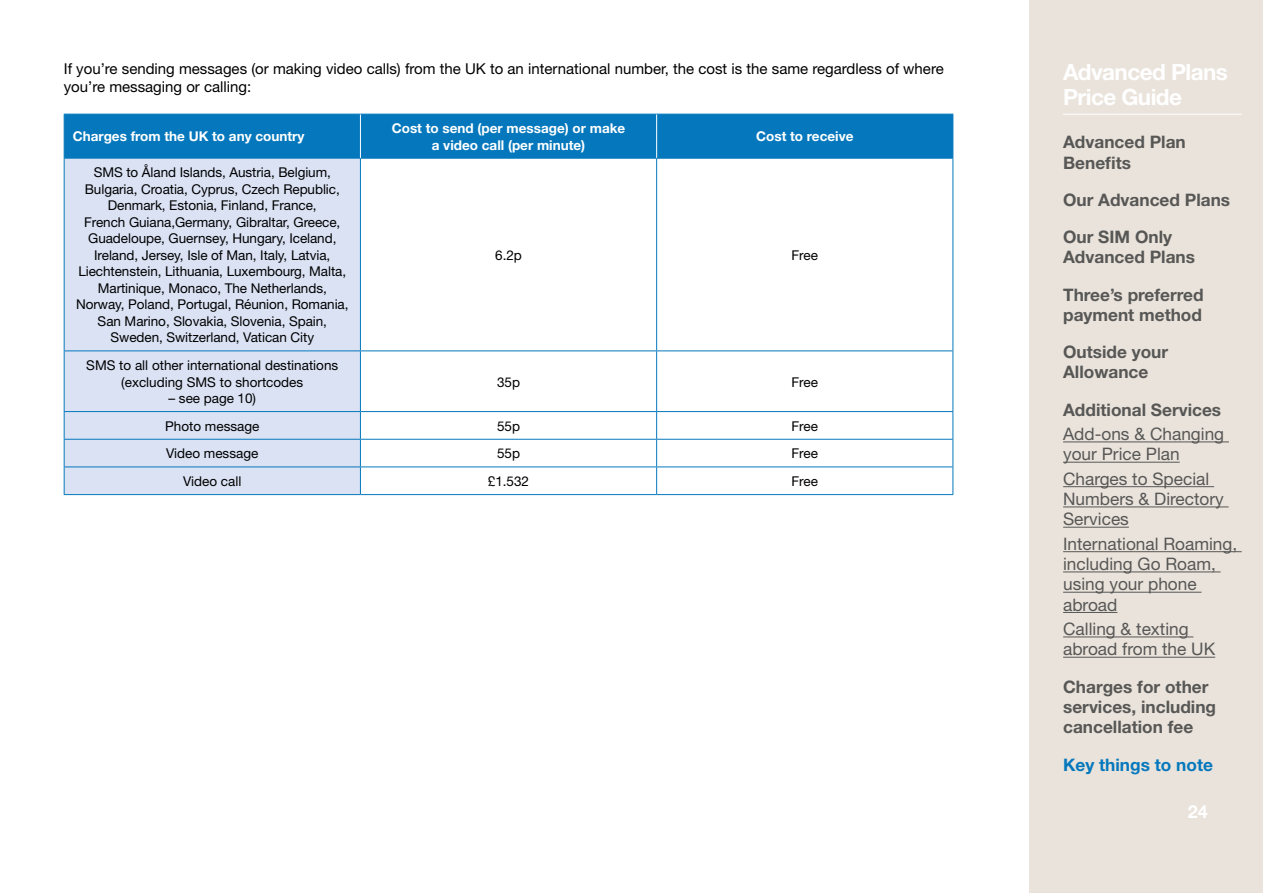
<style>
.page{position:relative;width:1263px;height:893px;background:#fff}
.page>*{position:absolute;margin:0;border:0;box-sizing:border-box;transform-origin:0 0}
.t1{font:700 22.5px/25.5px "Helvetica Neue";letter-spacing:-.025em;color:#fff}
.t2{font:700 18px "Helvetica Neue";color:#fff}
.t3{font:700 17.25px/37.2px "Helvetica Neue";color:#575756}
.t4{font:17.25px/20.2px "Helvetica Neue";color:#575756}
.t5{font:700 17.25px "Helvetica Neue";color:#0578bd}
.t6{font:15px/18px "Helvetica Neue";color:#000}
.t7{font:13.5px/16.5px "Helvetica Neue";letter-spacing:-.005em;color:#000;text-align:center}
.t8{font:700 13.5px/16.5px "Helvetica Neue";color:#fff;text-align:center}
</style>
<div class="page">
<div style="left:1029px;top:0;width:234px;height:893px;background:#eae3db"></div>
<hr style="left:1063px;top:114px;width:179px;height:1px;background:#fff">
<div style="left:65px;top:115px;width:887px;height:43px;background:#0578bd"></div>
<div style="left:65px;top:159px;width:295px;height:335px;background:#dae2f4"></div>
<hr style="left:64px;top:159px;width:1px;height:191px;background:#0578bd">
<hr style="left:64px;top:351px;width:1px;height:60px;background:#0578bd">
<svg style="left:64px;top:412px;width:1px;height:82px"></svg>
<hr style="left:360px;top:159px;width:1px;height:191px;background:#0578bd">
<hr style="left:360px;top:351px;width:1px;height:60px;background:#0578bd">
<hr style="left:656px;top:159px;width:1px;height:191px;background:#0578bd">
<hr style="left:656px;top:351px;width:1px;height:60px;background:#0578bd">
<hr style="left:952px;top:159px;width:1px;height:191px;background:#0578bd">
<hr style="left:952px;top:351px;width:1px;height:60px;background:#0578bd">
<svg style="left:360px;top:412px;width:1px;height:82px"></svg>
<svg style="left:656px;top:412px;width:1px;height:82px"></svg>
<svg style="left:952px;top:412px;width:1px;height:82px"></svg>
<hr style="left:64px;top:114px;width:296px;height:1px;background:#0578bd">
<hr style="left:360px;top:114px;width:297px;height:1px;background:#0578bd">
<hr style="left:657px;top:114px;width:296px;height:1px;background:#0578bd">
<hr style="left:64px;top:158px;width:296px;height:1px;background:#0578bd">
<hr style="left:64px;top:350px;width:296px;height:1px;background:#0578bd">
<hr style="left:360px;top:158px;width:297px;height:1px;background:#0578bd">
<hr style="left:360px;top:350px;width:297px;height:1px;background:#0578bd">
<hr style="left:657px;top:158px;width:296px;height:1px;background:#0578bd">
<hr style="left:657px;top:350px;width:296px;height:1px;background:#0578bd">
<hr style="left:64px;top:411px;width:296px;height:1px;background:#0578bd">
<hr style="left:360px;top:411px;width:297px;height:1px;background:#0578bd">
<hr style="left:657px;top:411px;width:296px;height:1px;background:#0578bd">
<hr style="left:64px;top:439px;width:296px;height:1px;background:#0578bd">
<hr style="left:360px;top:439px;width:297px;height:1px;background:#0578bd">
<hr style="left:657px;top:439px;width:296px;height:1px;background:#0578bd">
<hr style="left:64px;top:467px;width:296px;height:1px;background:#0578bd">
<hr style="left:360px;top:467px;width:297px;height:1px;background:#0578bd">
<hr style="left:657px;top:467px;width:296px;height:1px;background:#0578bd">
<hr style="left:64px;top:494px;width:296px;height:1px;background:#0578bd">
<hr style="left:360px;top:494px;width:297px;height:1px;background:#0578bd">
<hr style="left:657px;top:494px;width:296px;height:1px;background:#0578bd">
<hr style="left:360px;top:114px;width:1px;height:44px;background:#fff">
<hr style="left:656px;top:114px;width:1px;height:44px;background:#fff">
<hr style="left:64px;top:114px;width:1px;height:44px;background:#0578bd">
<hr style="left:952px;top:114px;width:1px;height:44px;background:#0578bd">
<hr style="left:1063px;top:441px;width:166px;height:1px;background:#575756">
<hr style="left:1063px;top:462px;width:117px;height:1px;background:#575756">
<hr style="left:1063px;top:486px;width:151px;height:1px;background:#575756">
<hr style="left:1063px;top:506px;width:166px;height:1px;background:#575756">
<hr style="left:1063px;top:527px;width:66px;height:1px;background:#575756">
<hr style="left:1063px;top:551px;width:179px;height:1px;background:#575756">
<hr style="left:1063px;top:571px;width:158px;height:1px;background:#575756">
<hr style="left:1063px;top:592px;width:138px;height:1px;background:#575756">
<hr style="left:1063px;top:612px;width:54px;height:1px;background:#575756">
<hr style="left:1063px;top:636px;width:130px;height:1px;background:#575756">
<hr style="left:1063px;top:657px;width:152px;height:1px;background:#575756">
<p class="t6" style="left:64px;top:60px;width:881px">If you’re sending messages (or making video calls) from the UK to an international number, the cost is the same regardless of where you’re messaging or calling:</p>
<p class="t8" style="left:73px;top:128px;width:233px">Charges from the UK to any country</p>
<p class="t8" style="left:392px;top:120px;width:235px">Cost to send (per message) or make a video call (per minute)</p>
<p class="t8" style="left:756px;top:128px;width:99px">Cost to receive</p>
<p class="t7" style="left:76px;top:164px;width:274px">SMS to Åland Islands, Austria, Belgium, Bulgaria, Croatia, Cyprus, Czech Republic, Denmark, Estonia, Finland, France,<br>French Guiana,Germany, Gibraltar, Greece, Guadeloupe, Guernsey, Hungary, Iceland, Ireland, Jersey, Isle of Man, Italy, Latvia, Liechtenstein, Lithuania, Luxembourg, Malta, Martinique, Monaco, The Netherlands, Norway, Poland, Portugal, Réunion, Romania, San Marino, Slovakia, Slovenia, Spain, Sweden, Switzerland, Vatican City</p>
<p class="t7" style="left:495px;top:247px;width:28px">6.2p</p>
<p class="t7" style="left:791px;top:247px;width:28px">Free</p>
<p class="t7" style="left:86px;top:357px;width:254px">SMS to all other international destinations (excluding SMS to shortcodes</p>
<p class="t7" style="left:168px;top:390px;width:89px">– see page 10)</p>
<p class="t7" style="left:497px;top:373px;width:25px">35p</p>
<p class="t7" style="left:791px;top:373px;width:28px">Free</p>
<p class="t7" style="left:165px;top:417px;width:96px">Photo message</p>
<p class="t7" style="left:497px;top:417px;width:25px">55p</p>
<p class="t7" style="left:791px;top:417px;width:28px">Free</p>
<p class="t7" style="left:166px;top:445px;width:94px">Video message</p>
<p class="t7" style="left:497px;top:445px;width:25px">55p</p>
<p class="t7" style="left:791px;top:445px;width:28px">Free</p>
<p class="t7" style="left:183px;top:473px;width:60px">Video call</p>
<p class="t7" style="left:488px;top:473px;width:43px">£1.532</p>
<p class="t7" style="left:791px;top:473px;width:28px">Free</p>
<h1 class="t1" style="left:1063px;top:59px;width:166px">Advanced Plans<br>Price Guide</h1>
<p class="t3" style="left:1063px;top:132px;width:124px;line-height:20.2px">Advanced Plan<br>Benefits</p>
<p class="t3" style="left:1063px;top:181px;width:169px">Our Advanced Plans<br>Our SIM Only</p>
<p class="t3" style="left:1063px;top:238px;width:142px">Advanced Plans<br>Three’s preferred</p>
<p class="t3" style="left:1063px;top:296px;width:140px">payment method<br>Outside your</p>
<p class="t3" style="left:1063px;top:353px;width:160px">Allowance<br>Additional Services</p>
<p class="t4" style="left:1063px;top:424px;width:163px">Add-ons &amp; Changing your Price Plan</p>
<p class="t4" style="left:1063px;top:468px;width:162px">Charges to Special<br>Numbers &amp; Directory<br>Services</p>
<p class="t4" style="left:1063px;top:533px;width:176px">International Roaming, including Go Roam, using your phone abroad</p>
<p class="t4" style="left:1063px;top:619px;width:154px">Calling &amp; texting abroad from the UK</p>
<p class="t3" style="left:1063px;top:676px;width:154px;line-height:20.2px">Charges for other services, including cancellation fee</p>
<p class="t5" style="left:1063px;top:754px;width:151px">Key things to note</p>
<h2 class="t2" style="left:1188px;top:800px;width:22px">24</h2>
</div>
